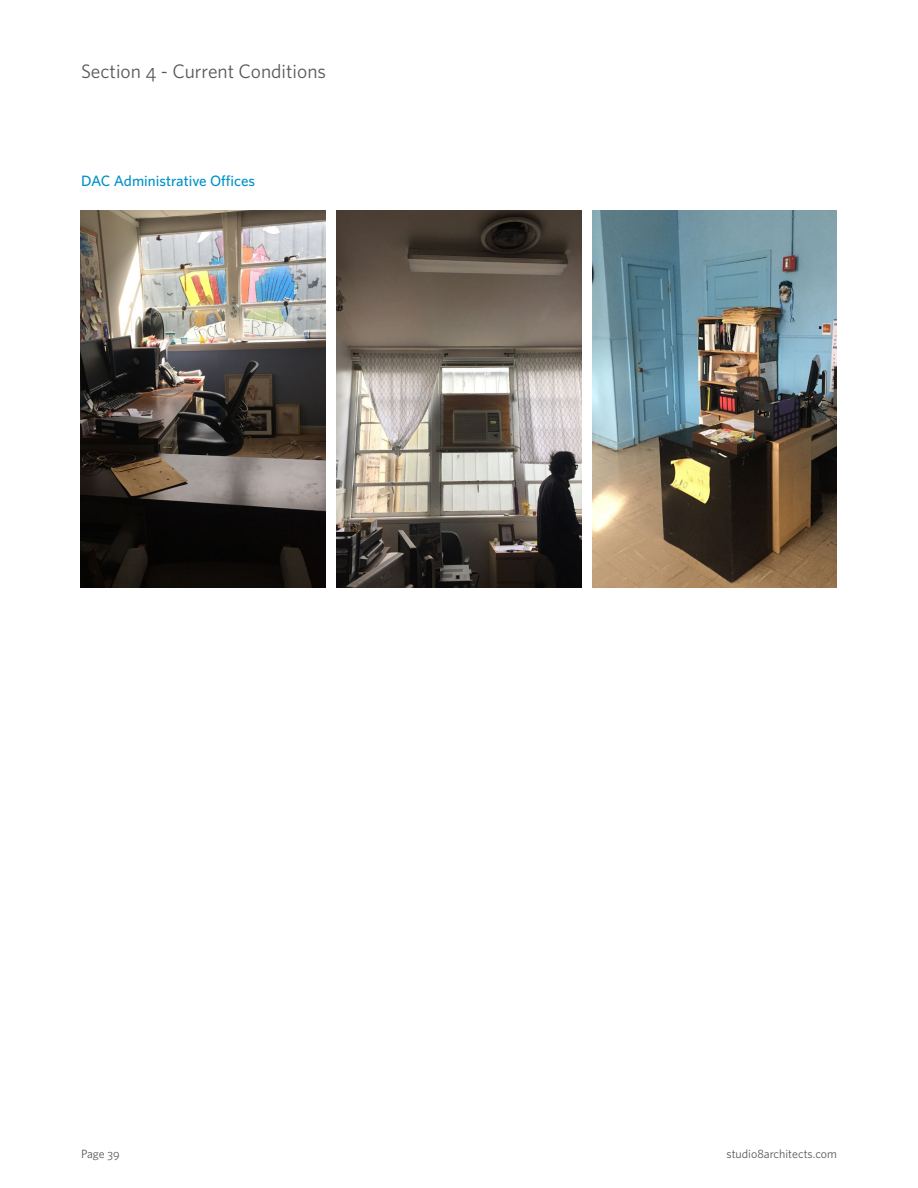
<style>
.page{position:relative;width:918px;height:1188px;background:#fff}
.page>*{position:absolute;margin:0;border:0;box-sizing:border-box;transform-origin:0 0}
.t1{font:19.5px "Whitney";color:#58595b}
.t2{font:500 15px "Whitney";color:#0092c8}
.t3{font:12px "Whitney";color:#58595b}
</style>
<div class="page">
<img style="left:80px;top:210px;width:245px;height:378px">
<img style="left:337px;top:210px;width:244px;height:378px">
<img style="left:593px;top:210px;width:244px;height:378px">
<h1 class="t1" style="left:81px;top:58px;width:247px">Section 4 - Current Conditions</h1>
<p class="t2" style="left:81px;top:171px;width:176px">DAC Administrative Offices</p>
<p class="t3" style="left:81px;top:1146px;width:40px">Page 39</p>
<p class="t3" style="left:726px;top:1146px;width:112px">studio8architects.com</p>
</div>
